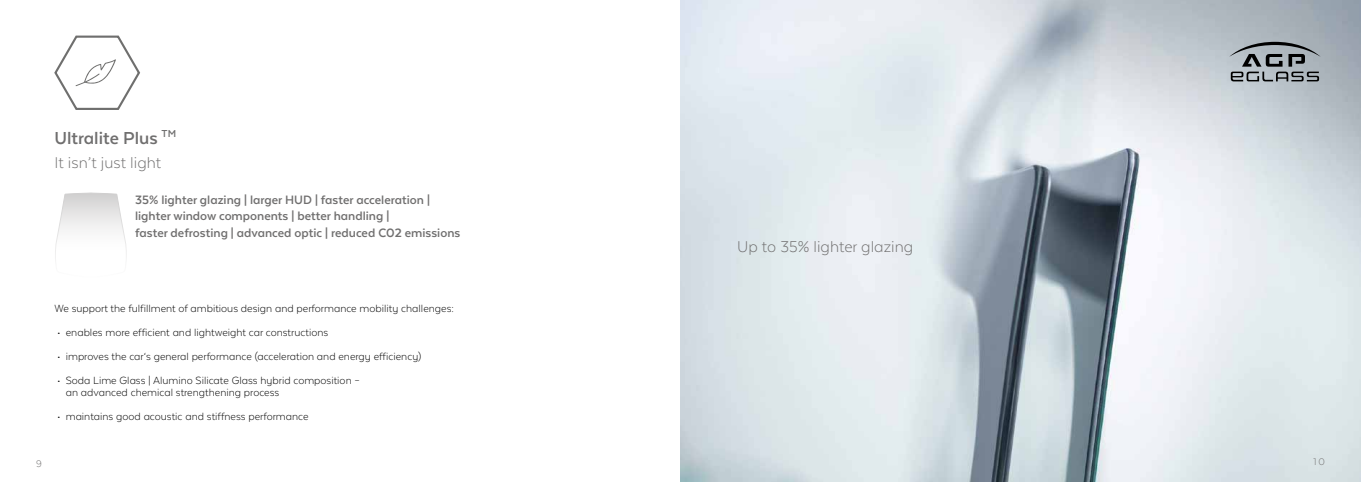
<style>
.page{position:relative;width:1361px;height:482px;background:#fff}
.page>*{position:absolute;margin:0;border:0;box-sizing:border-box;transform-origin:0 0}
.t1{font:700 20px "Texta Alt";color:#706f6f}
.t2{font:300 18px "Texta Alt";color:#706f6f}
.t3{font:700 14px/16.8px "Texta Alt";color:#706f6f}
.t4{font:300 12px/12px "Texta Alt";color:#000}
.t5{font:300 11px "Texta Alt";color:#706f6f}
</style>
<div class="page">
<img style="left:680px;top:0;width:681px;height:482px">
<svg style="left:1229px;top:42px;width:91px;height:39px;background:#868c92"></svg>
<svg style="left:55px;top:192px;width:72px;height:69px"></svg>
<svg style="left:54px;top:36px;width:86px;height:74px"></svg>
<h1 class="t1" style="left:54px;top:128px;width:123px">Ultralite Plus <sup>TM</sup></h1>
<h2 class="t2" style="left:54px;top:153px;width:108px">It isn’t just light</h2>
<p class="t3" style="left:135px;top:191px;width:327px">35% lighter glazing | larger HUD | faster acceleration | lighter window components | better handling |<br>faster defrosting | advanced optic | reduced C02 emissions</p>
<p class="t4" style="left:54px;top:302px;width:401px">We support the fulfillment of ambitious design and performance mobility challenges:</p>
<p class="t4" style="left:57px;top:326px;width:272px">• enables more efficient and lightweight car constructions</p>
<p class="t4" style="left:57px;top:350px;width:365px">• improves the car‘s general performance (acceleration and energy efficiency)</p>
<p class="t4" style="left:66px;top:374px;width:296px;text-indent:-9px">• Soda Lime Glass | Alumino Silicate Glass hybrid composition – an advanced chemical strengthening process</p>
<p class="t4" style="left:57px;top:410px;width:253px">• maintains good acoustic and stiffness performance</p>
<p class="t5" style="left:36px;top:458px;width:7px">9</p>
<h2 class="t2" style="left:737px;top:237px;width:178px">Up to 35% lighter glazing</h2>
<p class="t5" style="left:1313px;top:456px;width:13px">10</p>
</div>
